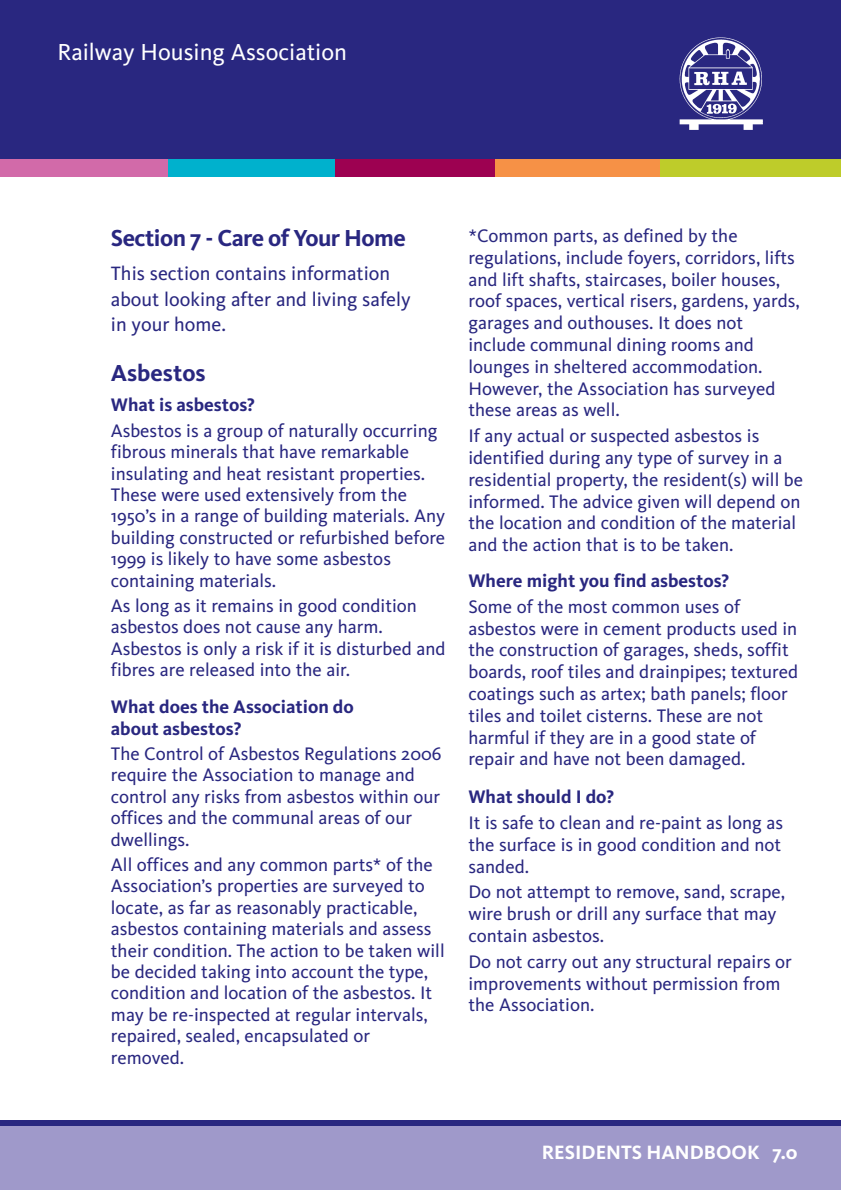
<style>
.page{position:relative;width:841px;height:1190px;background:#fff}
.page>*{position:absolute;margin:0;border:0;box-sizing:border-box;transform-origin:0 0}
.t1{font:24px "Kievit";color:#fff}
.t2{font:700 24px "Kievit";letter-spacing:-.025em;color:#292780}
.t3{font:700 24px "Kievit";color:#292780}
.t4{font:20px/25.6px "Kievit";color:#292780}
.t5{font:700 20px "Kievit";color:#fff}
.t6{font:18.8px/21.8px "Kievit";color:#292780}
.t7{font:700 18.8px/21.4px "Kievit";color:#292780}
</style>
<div class="page">
<div style="left:0;top:1125px;width:840px;height:65px;background:#9f99ca"></div>
<div style="left:0;top:1120px;width:840px;height:6px;background:#292780"></div>
<div style="left:0;top:0;width:840px;height:159px;background:#292780"></div>
<img style="left:679px;top:37px;width:84px;height:93px">
<div style="left:331px;top:159px;width:170px;height:17px;background:#9d0151"></div>
<div style="left:165px;top:159px;width:170px;height:17px;background:#00b1cd"></div>
<div style="left:0;top:159px;width:167px;height:17px;background:#d26aa9"></div>
<div style="left:495px;top:159px;width:170px;height:17px;background:#f69146"></div>
<div style="left:659px;top:159px;width:181px;height:17px;background:#becc2a"></div>
<p class="t1" style="left:57px;top:38px;width:291px">Railway Housing Association</p>
<p class="t2" style="left:111px;top:223px;width:296px">Section 7 - Care of Your Home</p>
<p class="t4" style="left:111px;top:260px;width:301px">This section contains information about looking after and living safely in your home.</p>
<p class="t3" style="left:111px;top:359px;width:96px">Asbestos</p>
<p class="t7" style="left:111px;top:394px;width:146px">What is asbestos?</p>
<p class="t6" style="left:111px;top:419px;width:336px">Asbestos is a group of naturally occurring fibrous minerals that have remarkable insulating and heat resistant properties.<br>These were used extensively from the 1950’s in a range of building materials. Any building constructed or refurbished before 1999 is likely to have some asbestos containing materials.</p>
<p class="t6" style="left:111px;top:595px;width:336px">As long as it remains in good condition asbestos does not cause any harm.<br>Asbestos is only a risk if it is disturbed and fibres are released into the air.</p>
<p class="t7" style="left:111px;top:696px;width:244px">What does the Association do about asbestos?</p>
<p class="t6" style="left:111px;top:742px;width:332px">The Control of Asbestos Regulations 2006 require the Association to manage and control any risks from asbestos within our offices and the communal areas of our dwellings.</p>
<p class="t6" style="left:111px;top:853px;width:335px">All offices and any common parts* of the Association’s properties are surveyed to locate, as far as reasonably practicable, asbestos containing materials and assess their condition. The action to be taken will be decided taking into account the type, condition and location of the asbestos. It may be re-inspected at regular intervals, repaired, sealed, encapsulated or removed.</p>
<p class="t6" style="left:468px;top:224px;width:333px">*Common parts, as defined by the regulations, include foyers, corridors, lifts and lift shafts, staircases, boiler houses, roof spaces, vertical risers, gardens, yards, garages and outhouses. It does not include communal dining rooms and lounges in sheltered accommodation.<br>However, the Association has surveyed these areas as well.</p>
<p class="t6" style="left:468px;top:425px;width:336px">If any actual or suspected asbestos is identified during any type of survey in a residential property, the resident(s) will be informed. The advice given will depend on the location and condition of the material and the action that is to be taken.</p>
<p class="t7" style="left:468px;top:570px;width:262px">Where might you find asbestos?</p>
<p class="t6" style="left:468px;top:595px;width:331px">Some of the most common uses of asbestos were in cement products used in the construction of garages, sheds, soffit boards, roof tiles and drainpipes; textured coatings such as artex; bath panels; floor tiles and toilet cisterns. These are not harmful if they are in a good state of repair and have not been damaged.</p>
<p class="t7" style="left:468px;top:786px;width:147px">What should I do?</p>
<p class="t6" style="left:468px;top:811px;width:316px;text-align:justify">It is safe to clean and re-paint as long as the surface is in good condition and not sanded.</p>
<p class="t6" style="left:468px;top:881px;width:318px">Do not attempt to remove, sand, scrape, wire brush or drill any surface that may contain asbestos.</p>
<p class="t6" style="left:468px;top:950px;width:325px">Do not carry out any structural repairs or improvements without permission from the Association.</p>
<p class="t5" style="left:541px;top:1140px;width:257px">RESIDENTS HANDBOOK 7.0</p>
</div>
